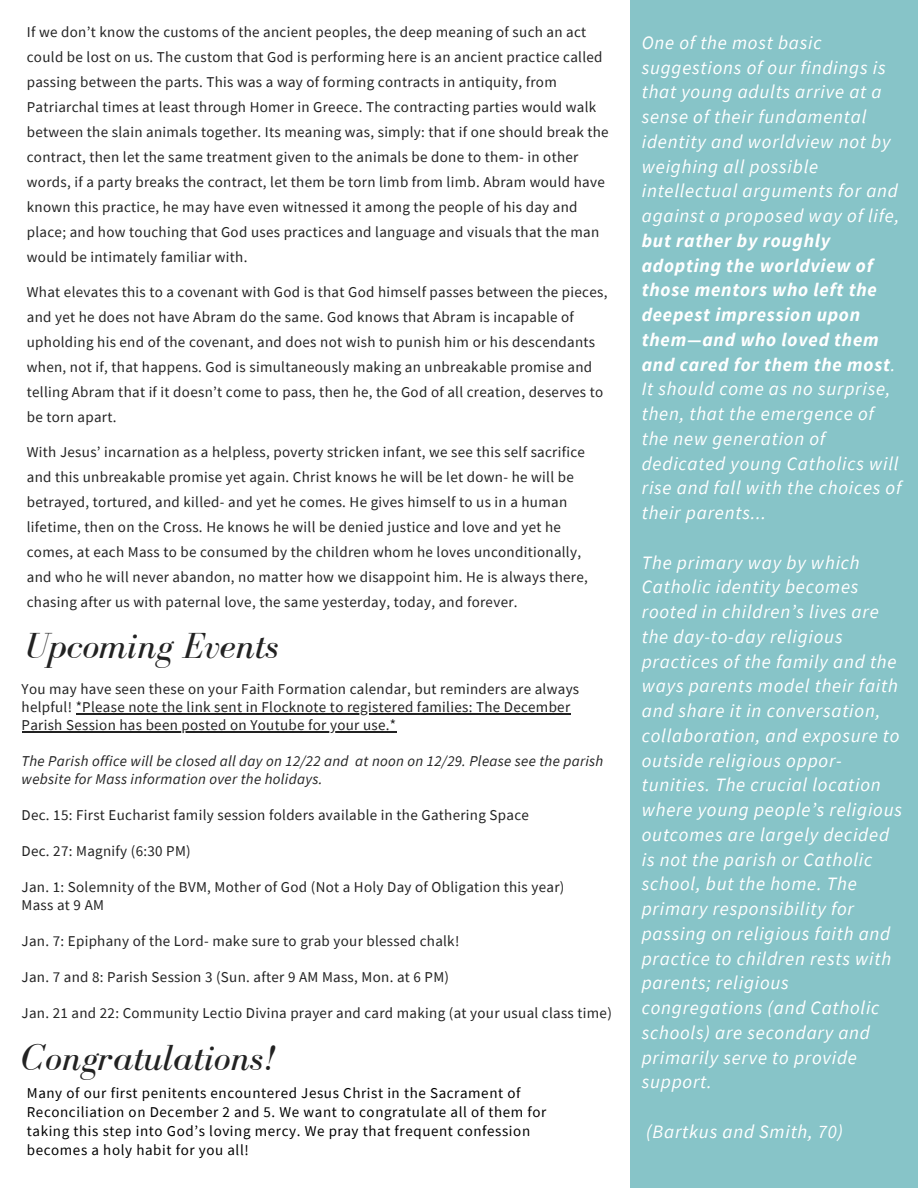
<style>
.page{position:relative;width:918px;height:1188px;background:#fff}
.page>*{position:absolute;margin:0;border:0;box-sizing:border-box;transform-origin:0 0}
.t1{font:italic 37.35px "Bodoni FLF";color:#222}
.t2{font:italic 18.9px/24.8px "Source Sans Pro";letter-spacing:.04em;color:#fff}
.t3{font:15px/25px "Source Sans Pro";letter-spacing:.02em;color:#222}
.t4{font:15px/19.2px "Source Sans Pro";letter-spacing:.04em;color:#000}
.t5{font:italic 15px/18px "Source Sans Pro";letter-spacing:.02em;color:#222}
.s1{font-weight:700}
</style>
<div class="page">
<hr style="left:76px;top:713px;width:495px;height:1px;background:#222">
<hr style="left:22px;top:731px;width:374px;height:1px;background:#222">
<div style="left:630px;top:0;width:288px;height:1188px;background:#87c4c8"></div>
<p class="t3" style="left:27px;top:19px;width:583px">If we don’t know the customs of the ancient peoples, the deep meaning of such an act could be lost on us. The custom that God is performing here is an ancient practice called passing between the parts. This was a way of forming contracts in antiquity, from Patriarchal times at least through Homer in Greece. The contracting parties would walk between the slain animals together. Its meaning was, simply: that if one should break the contract, then let the same treatment given to the animals be done to them- in other words, if a party breaks the contract, let them be torn limb from limb. Abram would have known this practice, he may have even witnessed it among the people of his day and place; and how touching that God uses practices and language and visuals that the man would be intimately familiar with.</p>
<p class="t3" style="left:27px;top:279px;width:582px">What elevates this to a covenant with God is that God himself passes between the pieces, and yet he does not have Abram do the same. God knows that Abram is incapable of upholding his end of the covenant, and does not wish to punish him or his descendants when, not if, that happens. God is simultaneously making an unbreakable promise and telling Abram that if it doesn’t come to pass, then he, the God of all creation, deserves to be torn apart.</p>
<p class="t3" style="left:27px;top:439px;width:563px">With Jesus’ incarnation as a helpless, poverty stricken infant, we see this self sacrifice and this unbreakable promise yet again. Christ knows he will be let down- he will be betrayed, tortured, and killed- and yet he comes. He gives himself to us in a human lifetime, then on the Cross. He knows he will be denied justice and love and yet he comes, at each Mass to be consumed by the children whom he loves unconditionally, and who he will never abandon, no matter how we disappoint him. He is always there, chasing after us with paternal love, the same yesterday, today, and forever.</p>
<p class="t1" style="left:27px;top:625px;width:253px">Upcoming Events</p>
<p class="t3" style="left:22px;top:680px;width:559px;line-height:18px">You may have seen these on your Faith Formation calendar, but reminders are always helpful! *Please note the link sent in Flocknote to registered families: The December<br>Parish Session has been posted on Youtube for your use.*</p>
<p class="t5" style="left:22px;top:752px;width:583px">The Parish office will be closed all day on 12/22 and at noon on 12/29. Please see the parish website for Mass information over the holidays.</p>
<p class="t3" style="left:22px;top:802px;width:509px">Dec. 15: First Eucharist family session folders available in the Gathering Space</p>
<p class="t3" style="left:22px;top:838px;width:171px">Dec. 27: Magnify (6:30 PM)</p>
<p class="t3" style="left:22px;top:874px;width:544px">Jan. 1: Solemnity of the BVM, Mother of God (Not a Holy Day of Obligation this year)</p>
<p class="t3" style="left:22px;top:892px;width:84px">Mass at 9 AM</p>
<p class="t3" style="left:22px;top:928px;width:439px">Jan. 7: Epiphany of the Lord- make sure to grab your blessed chalk!</p>
<p class="t3" style="left:22px;top:964px;width:429px">Jan. 7 and 8: Parish Session 3 (Sun. after 9 AM Mass, Mon. at 6 PM)</p>
<p class="t3" style="left:22px;top:1000px;width:592px">Jan. 21 and 22: Community Lectio Divina prayer and card making (at your usual class time)</p>
<p class="t1" style="left:22px;top:1038px;width:256px">Congratulations!</p>
<p class="t4" style="left:27px;top:1083px;width:521px">Many of our first penitents encountered Jesus Christ in the Sacrament of Reconciliation on December 2 and 5. We want to congratulate all of them for taking this step into God’s loving mercy. We pray that frequent confession becomes a holy habit for you all!</p>
<p class="t2" style="left:642px;top:30px;width:261px">One of the most basic suggestions of our findings is that young adults arrive at a sense of their fundamental identity and worldview not by weighing all possible intellectual arguments for and against a proposed way of life, <span class="s1">but rather by roughly adopting the worldview of those mentors who left the deepest impression upon them—and who loved them and cared for them the most</span>.<br>It should come as no surprise, then, that the emergence of the new generation of dedicated young Catholics will rise and fall with the choices of their parents...</p>
<p class="t2" style="left:642px;top:549px;width:259px">The primary way by which<br>Catholic identity becomes rooted in children’s lives are the day-to-day religious practices of the family and the ways parents model their faith and share it in conversation, collaboration, and exposure to outside religious oppor-</p>
<p class="t2" style="left:642px;top:772px;width:262px">tunities. The crucial location where young people’s religious outcomes are largely decided is not the parish or Catholic school, but the home. The primary responsibility for passing on religious faith and practice to children rests with parents; religious congregations (and Catholic schools) are secondary and primarily serve to provide support.</p>
<p class="t2" style="left:646px;top:1119px;width:198px">(Bartkus and Smith, 70)</p>
</div>
